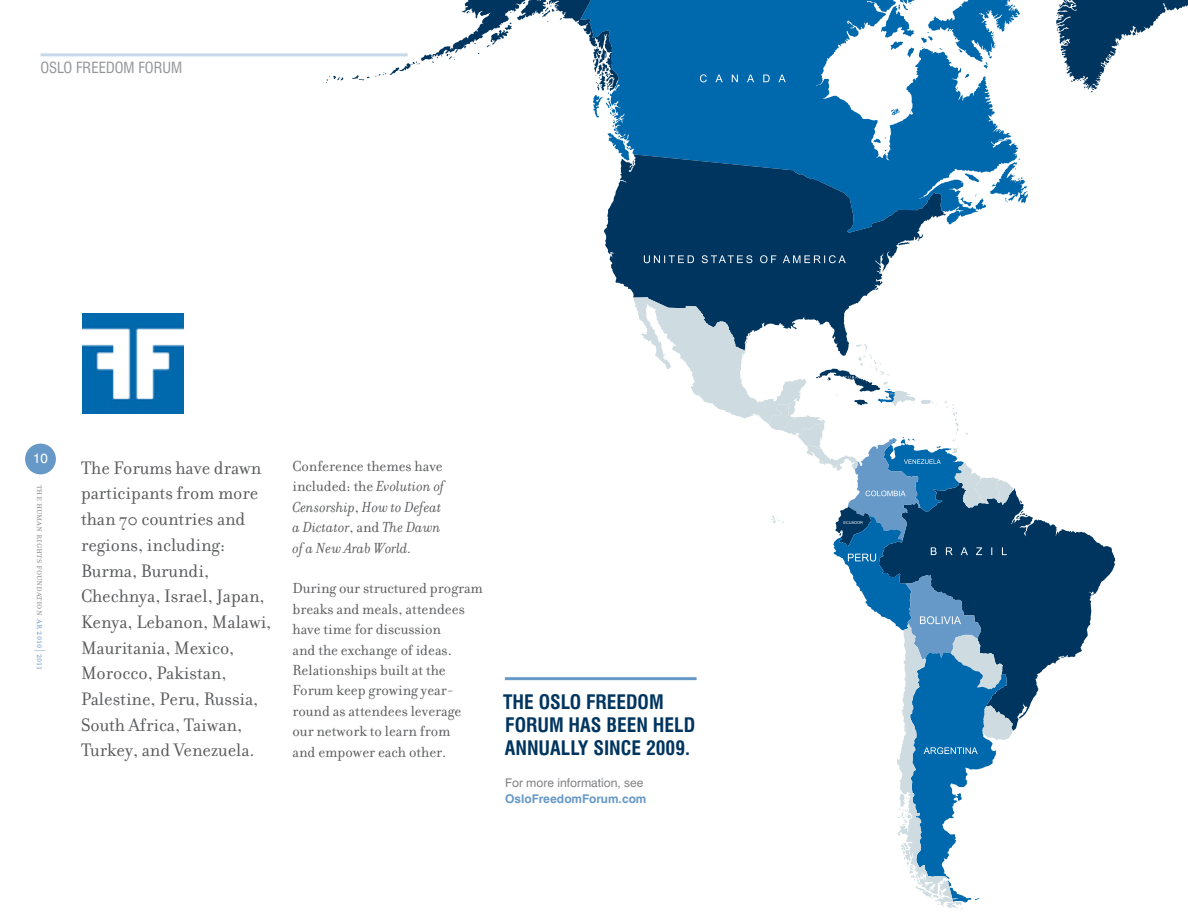
<style>
.page{position:relative;width:1188px;height:918px;background:#fff}
.page>*{position:absolute;margin:0;border:0;box-sizing:border-box;transform-origin:0 0}
.t1{font:19.5px/25.7px "Filosofia";color:#58595b}
.t2{font:700 condensed 19.5px/23.4px "Swiss 721 BT";color:#00355f}
.t3{font:15.75px/20.4px "Filosofia";color:#58595b}
.t4{font:italic 15.75px/20.4px "Filosofia";color:#58595b}
.t5{font:condensed 15px "Swiss 721 BT";color:#939598}
.t6{font:13.5px "Swiss 721 BT";color:#fff}
.t7{font:12px "Swiss 721 BT";color:#808285}
.t8{font:700 12px "Swiss 721 BT";color:#6799c8}
.t9{font:11.25px "Filosofia Small Caps";color:#939598}
.s1{color:#789fce}
.s2{font-family:"Swiss 721 BT";font-weight:300;font-stretch:condensed;color:#789fce}
.s3{font-style:normal}
</style>
<div class="page">
<svg style="left:1105px;top:0;width:83px;height:69px"></svg>
<svg style="left:593px;top:0;width:512px;height:225px;fill:#0068ac"></svg>
<svg style="left:326px;top:0;width:324px;height:91px"></svg>
<svg style="left:604px;top:154px;width:342px;height:143px;background:#1f5780"></svg>
<svg style="left:1013px;top:488px;width:102px;height:243px;fill:#00355f"></svg>
<svg style="left:644px;top:255px;width:202px;height:8px;background:#396283"></svg>
<svg style="left:633px;top:297px;width:380px;height:614px"></svg>
<svg style="left:700px;top:74px;width:86px;height:8px"></svg>
<div style="left:25px;top:444px;width:31px;height:30px;background:#6799c8;border-radius:50%"></div>
<img style="left:82px;top:314px;width:102px;height:99px">
<hr style="left:40px;top:53px;width:368px;height:3px;background:#c9d7ea">
<hr style="left:505px;top:677px;width:192px;height:3px;background:#6799c8">
<p class="t5" style="left:40px;top:59px;width:143px">OSLO FREEDOM FORUM</p>
<p class="t6" style="left:33px;top:450px;width:16px">10</p>
<p class="t9" style="left:47px;top:485px;width:187px;rotate:90deg">the human rights foundation <span class="s1">ar 2010</span><span class="s2">|</span><span class="s1">2011</span></p>
<p class="t1" style="left:81px;top:455px;width:192px">The Forums have drawn participants from more than 70 countries and regions, including:<br>Burma, Burundi,<br>Chechnya, Israel, Japan,<br>Kenya, Lebanon, Malawi,<br>Mauritania, Mexico,<br>Morocco, Pakistan,<br>Palestine, Peru, Russia,<br>South Africa, Taiwan,<br>Turkey, and Venezuela.</p>
<p class="t4" style="left:292px;top:456px;width:153px"><span class="s3">Conference themes have included: the</span> Evolution of<br>Censorship<span class="s3">,</span> How to Defeat a Dictator<span class="s3">, and</span> The Dawn of a New Arab World.</p>
<p class="t3" style="left:292px;top:579px;width:192px">During our structured program breaks and meals, attendees have time for discussion<br>and the exchange of ideas.<br>Relationships built at the<br>Forum keep growing year&shy;round as attendees leverage our network to learn from<br>and empower each other.</p>
<p class="t2" style="left:503px;top:690px;width:194px">THE OSLO FREEDOM<br>FORUM HAS BEEN HELD<br>ANNUALLY SINCE 2009.</p>
<p class="t7" style="left:505px;top:775px;width:139px">For more information, see</p>
<p class="t8" style="left:505px;top:791px;width:143px">OsloFreedomForum.com</p>
</div>
